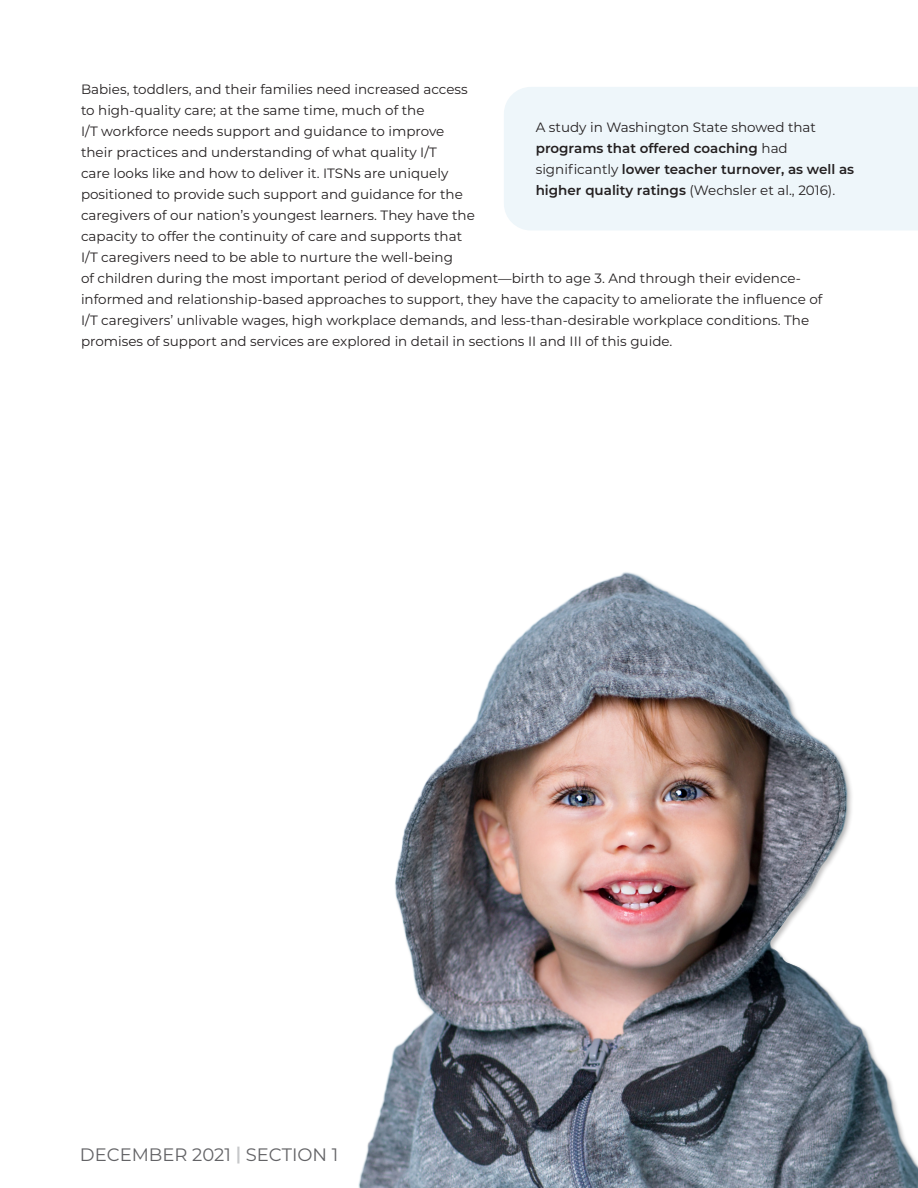
<style>
.page{position:relative;width:918px;height:1188px;background:#fff}
.page>*{position:absolute;margin:0;border:0;box-sizing:border-box;transform-origin:0 0}
.t1{font:18px "Montserrat";color:#636366}
.t2{font:13.5px/21px "Montserrat";color:#231f20}
.t3{font:600 13.5px/21px "Montserrat";color:#231f20}
.s1{font-weight:400}
.s2{font-weight:600;color:#c7c8ca}
</style>
<div class="page">
<div style="left:504px;top:87px;width:414px;height:143px;background:#eef6fa"></div>
<img style="left:358px;top:572px;width:560px;height:616px">
<p class="t2" style="left:81px;top:78px;width:743px">Babies, toddlers, and their families need increased access<br>to high-quality care; at the same time, much of the<br>I/T workforce needs support and guidance to improve<br>their practices and understanding of what quality I/T<br>care looks like and how to deliver it. ITSNs are uniquely<br>positioned to provide such support and guidance for the<br>caregivers of our nation’s youngest learners. They have the<br>capacity to offer the continuity of care and supports that<br>I/T caregivers need to be able to nurture the well-being<br>of children during the most important period of development—birth to age 3. And through their evidence&shy;informed and relationship-based approaches to support, they have the capacity to ameliorate the influence of I/T caregivers’ unlivable wages, high workplace demands, and less-than-desirable workplace conditions. The promises of support and services are explored in detail in sections II and III of this guide.</p>
<p class="t3" style="left:536px;top:116px;width:320px"><span class="s1">A study in Washington State showed that </span>programs that offered coaching <span class="s1">had significantly</span> lower teacher turnover, as well as higher quality ratings <span class="s1">(Wechsler et al., 2016).</span></p>
<h1 class="t1" style="left:80px;top:1143px;width:260px">DECEMBER 2021 <span class="s2">|</span> SECTION 1</h1>
</div>
